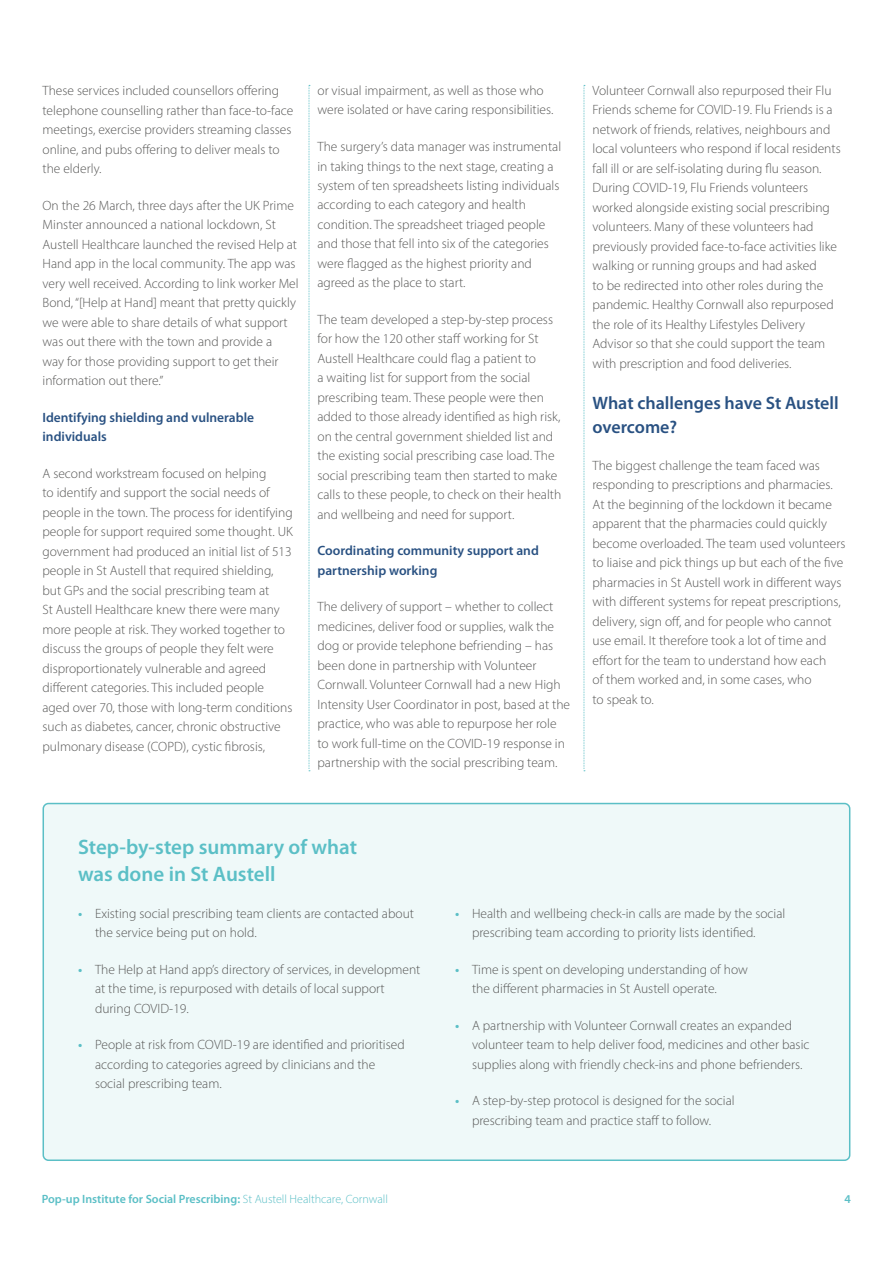
<style>
.page{position:relative;width:893px;height:1263px;background:#fff}
.page>*{position:absolute;margin:0;border:0;box-sizing:border-box;transform-origin:0 0}
.t1{font:600 21px/27px "Myriad Pro";color:#5bbfc6}
.t2{font:600 18px/24px "Myriad Pro";color:#295182}
.t3{font:300 13.5px/19.5px "Myriad Pro";color:#575756}
.t4{font:600 13.5px/19.5px "Myriad Pro";color:#295182}
.t5{font:600 12px "Myriad Pro";color:#5bbfc6}
.s1{font-weight:600;color:#5bbfc6}
.s2{font-weight:300}
</style>
<div class="page">
<svg style="left:309px;top:85px;width:1px;height:686px"></svg>
<svg style="left:584px;top:85px;width:1px;height:686px"></svg>
<div style="left:43px;top:803px;width:807px;height:357px;background:#eff9f9;border-radius:5px"></div>
<div style="left:43px;top:803px;width:807px;height:358px;border:2px solid #5bbfc6;border-radius:5px"></div>
<p class="t3" style="left:43px;top:81px;width:252px">These services included counsellors offering telephone counselling rather than face-to-face meetings, exercise providers streaming classes online, and pubs offering to deliver meals to the elderly.</p>
<p class="t3" style="left:43px;top:195px;width:258px">On the 26 March, three days after the UK Prime Minster announced a national lockdown, St Austell Healthcare launched the revised Help at Hand app in the local community. The app was very well received. According to link worker Mel Bond, “[Help at Hand] meant that pretty quickly we were able to share details of what support was out there with the town and provide a<br>way for those providing support to get their information out there.”</p>
<p class="t4" style="left:43px;top:408px;width:213px">Identifying shielding and vulnerable individuals</p>
<p class="t3" style="left:43px;top:463px;width:252px">A second workstream focused on helping<br>to identify and support the social needs of people in the town. The process for identifying people for support required some thought. UK government had produced an initial list of 513 people in St Austell that required shielding, but GPs and the social prescribing team at<br>St Austell Healthcare knew there were many more people at risk. They worked together to discuss the groups of people they felt were disproportionately vulnerable and agreed different categories. This included people aged over 70, those with long-term conditions such as diabetes, cancer, chronic obstructive pulmonary disease (COPD), cystic fibrosis,</p>
<p class="t3" style="left:317px;top:81px;width:237px">or visual impairment, as well as those who were isolated or have caring responsibilities.</p>
<p class="t3" style="left:317px;top:137px;width:245px">The surgery’s data manager was instrumental in taking things to the next stage, creating a system of ten spreadsheets listing individuals according to each category and health condition. The spreadsheet triaged people and those that fell into six of the categories were flagged as the highest priority and agreed as the place to start.</p>
<p class="t3" style="left:317px;top:310px;width:245px">The team developed a step-by-step process for how the 120 other staff working for St Austell Healthcare could flag a patient to<br>a waiting list for support from the social prescribing team. These people were then added to those already identified as high risk, on the central government shielded list and the existing social prescribing case load. The social prescribing team then started to make calls to these people, to check on their health and wellbeing and need for support.</p>
<p class="t4" style="left:317px;top:541px;width:223px">Coordinating community support and partnership working</p>
<p class="t3" style="left:317px;top:597px;width:254px">The delivery of support – whether to collect medicines, deliver food or supplies, walk the dog or provide telephone befriending – has been done in partnership with Volunteer Cornwall. Volunteer Cornwall had a new High Intensity User Coordinator in post, based at the practice, who was able to repurpose her role to work full-time on the COVID-19 response in partnership with the social prescribing team.</p>
<p class="t3" style="left:592px;top:80px;width:250px">Volunteer Cornwall also repurposed their Flu Friends scheme for COVID-19. Flu Friends is a network of friends, relatives, neighbours and local volunteers who respond if local residents fall ill or are self-isolating during flu season.<br>During COVID-19, Flu Friends volunteers worked alongside existing social prescribing volunteers. Many of these volunteers had previously provided face-to-face activities like walking or running groups and had asked<br>to be redirected into other roles during the pandemic. Healthy Cornwall also repurposed the role of its Healthy Lifestyles Delivery Advisor so that she could support the team with prescription and food deliveries.</p>
<h2 class="t2" style="left:592px;top:391px;width:248px">What challenges have St Austell overcome?</h2>
<p class="t3" style="left:592px;top:455px;width:254px">The biggest challenge the team faced was responding to prescriptions and pharmacies.<br>At the beginning of the lockdown it became apparent that the pharmacies could quickly become overloaded. The team used volunteers to liaise and pick things up but each of the five pharmacies in St Austell work in different ways with different systems for repeat prescriptions, delivery, sign off, and for people who cannot use email. It therefore took a lot of time and effort for the team to understand how each<br>of them worked and, in some cases, who<br>to speak to.</p>
<h1 class="t1" style="left:78px;top:834px;width:281px">Step-by-step summary of what was done in St Austell</h1>
<p class="t3" style="left:95px;top:903px;width:320px;text-indent:-17px"><span class="s1">•</span> Existing social prescribing team clients are contacted about the service being put on hold.</p>
<p class="t3" style="left:95px;top:959px;width:327px;text-indent:-17px"><span class="s1">•</span> The Help at Hand app’s directory of services, in development at the time, is repurposed with details of local support during COVID-19.</p>
<p class="t3" style="left:95px;top:1035px;width:311px;text-indent:-17px"><span class="s1">•</span> People at risk from COVID-19 are identified and prioritised according to categories agreed by clinicians and the social prescribing team.</p>
<p class="t5" style="left:42px;top:1193px;width:348px">Pop-up Institute for Social Prescribing: <span class="s2">St Austell Healthcare, Cornwall</span></p>
<p class="t3" style="left:472px;top:903px;width:315px;text-indent:-17px"><span class="s1">•</span> Health and wellbeing check-in calls are made by the social prescribing team according to priority lists identified.</p>
<p class="t3" style="left:472px;top:959px;width:277px;text-indent:-17px"><span class="s1">•</span> Time is spent on developing understanding of how the different pharmacies in St Austell operate.</p>
<p class="t3" style="left:472px;top:1015px;width:339px;text-indent:-17px"><span class="s1">•</span> A partnership with Volunteer Cornwall creates an expanded volunteer team to help deliver food, medicines and other basic supplies along with friendly check-ins and phone befrienders.</p>
<p class="t3" style="left:455px;top:1091px;width:281px;text-align:center"><span class="s1">•</span> A step-by-step protocol is designed for the social prescribing team and practice staff to follow.</p>
<p class="t5" style="left:845px;top:1193px;width:8px">4</p>
</div>
